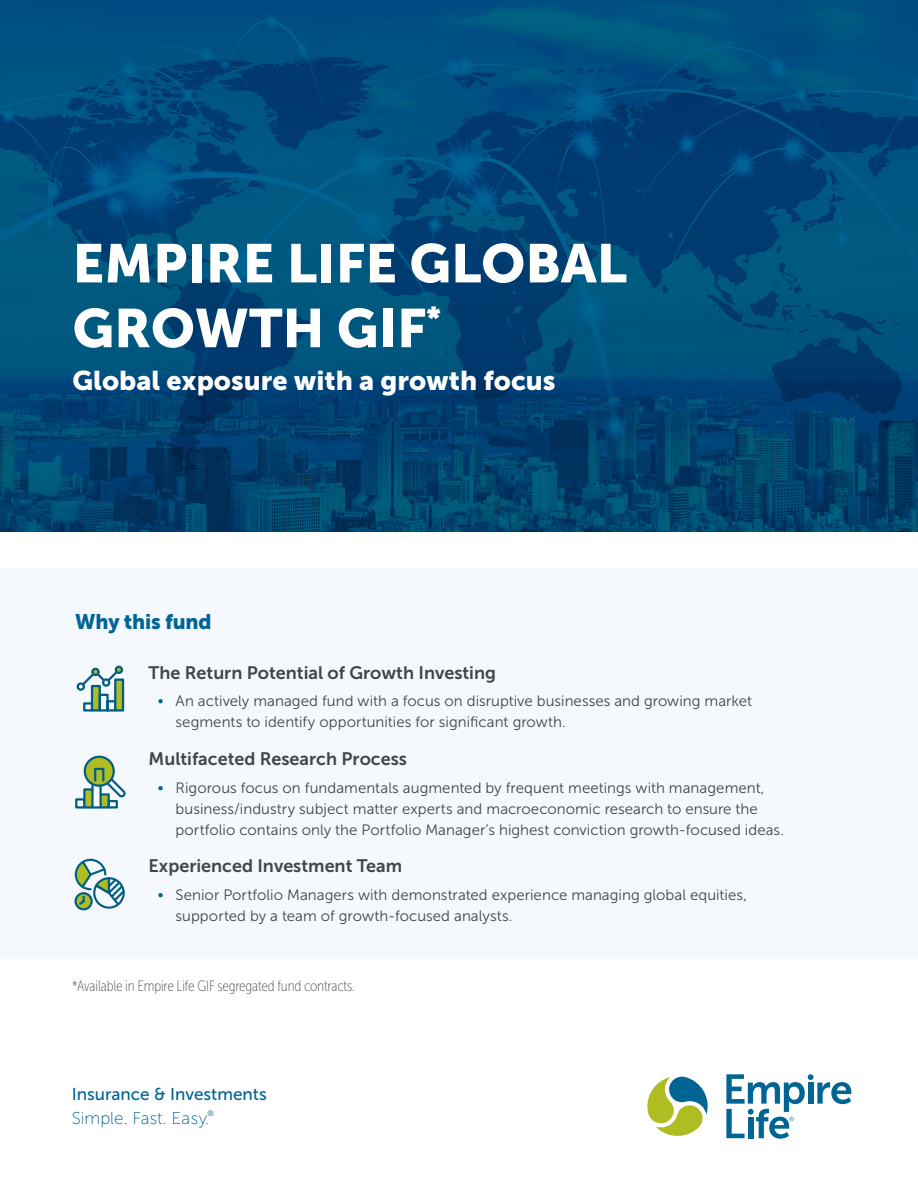
<style>
.page{position:relative;width:918px;height:1188px;background:#fff}
.page>*{position:absolute;margin:0;border:0;box-sizing:border-box;transform-origin:0 0}
.EL_Heading_1-_36_pt{font:54px/64.8px "Museo Sans 900";color:#fff}
.EL_Heading_2_-_14_pt{font:27px "Museo Sans 900";color:#fff}
.EL_Heading_2_12pt{font:21px "Museo Sans 900";letter-spacing:-.01em;color:#006594}
.EL_Body_Text_-_10_pt{font:18px "Museo Sans 700";color:#3f474c}
.Tagline_Text{font:17.1px "Museo Sans 500";color:#006594}
.Tagline_Text-2{font:17.1px "Museo Sans 100";color:#006594}
.t1{font:15px/21px "Museo Sans 300";letter-spacing:.005em;color:#3f474c}
.EL_Footnote_Legal{font:15px "Museo Sans Cond 100";letter-spacing:-.01em;color:#58595b}
.s1{font-family:"Museo Sans 100";font-size:16.5px;color:#006594}
</style>
<div class="page">
<svg style="left:0;top:0;width:918px;height:531px;background:#004977"></svg>
<svg style="left:647px;top:1077px;width:61px;height:59px"></svg>
<svg style="left:726px;top:1074px;width:125px;height:65px"></svg>
<div style="left:0;top:568px;width:918px;height:390px;background:#f1f6fc"></div>
<svg style="left:85px;top:757px;width:29px;height:29px"></svg>
<div style="left:84px;top:756px;width:31px;height:31px;border:2px solid #005e86;border-radius:50%"></div>
<svg style="left:75px;top:767px;width:51px;height:42px"></svg>
<div style="left:77px;top:682px;width:8px;height:9px;border:2px solid #005e86;border-radius:50%"></div>
<svg style="left:78px;top:665px;width:46px;height:47px"></svg>
<svg style="left:74px;top:858px;width:51px;height:52px"></svg>
<h1 class="EL_Heading_1-_36_pt" style="left:73px;top:231px;width:556px">EMPIRE LIFE GLOBAL<br>GROWTH GIF<sup>*</sup></h1>
<h2 class="EL_Heading_2_-_14_pt" style="left:73px;top:365px;width:485px">Global exposure with a growth focus</h2>
<h2 class="EL_Heading_2_12pt" style="left:75px;top:610px;width:138px">Why this fund</h2>
<p class="EL_Body_Text_-_10_pt" style="left:149px;top:662px;width:349px">The Return Potential of Growth Investing</p>
<p class="t1" style="left:176px;top:691px;width:578px;text-indent:-18px"><span class="s1">•</span> An actively managed fund with a focus on disruptive businesses and growing market segments to identify opportunities for significant growth.</p>
<p class="EL_Body_Text_-_10_pt" style="left:149px;top:749px;width:260px">Multifaceted Research Process</p>
<p class="t1" style="left:176px;top:777px;width:610px;text-indent:-18px"><span class="s1">•</span> Rigorous focus on fundamentals augmented by frequent meetings with management, business/industry subject matter experts and macroeconomic research to ensure the portfolio contains only the Portfolio Manager’s highest conviction growth-focused ideas.</p>
<p class="EL_Body_Text_-_10_pt" style="left:149px;top:856px;width:255px">Experienced Investment Team</p>
<p class="t1" style="left:176px;top:884px;width:573px;text-indent:-18px"><span class="s1">•</span> Senior Portfolio Managers with demonstrated experience managing global equities, supported by a team of growth-focused analysts.</p>
<p class="EL_Footnote_Legal" style="left:72px;top:978px;width:284px">*Available in Empire Life GIF segregated fund contracts.</p>
<p class="Tagline_Text" style="left:72px;top:1085px;width:196px">Insurance &amp; Investments</p>
<p class="Tagline_Text-2" style="left:72px;top:1109px;width:144px">Simple. Fast. Easy.<sup>®</sup></p>
</div>
